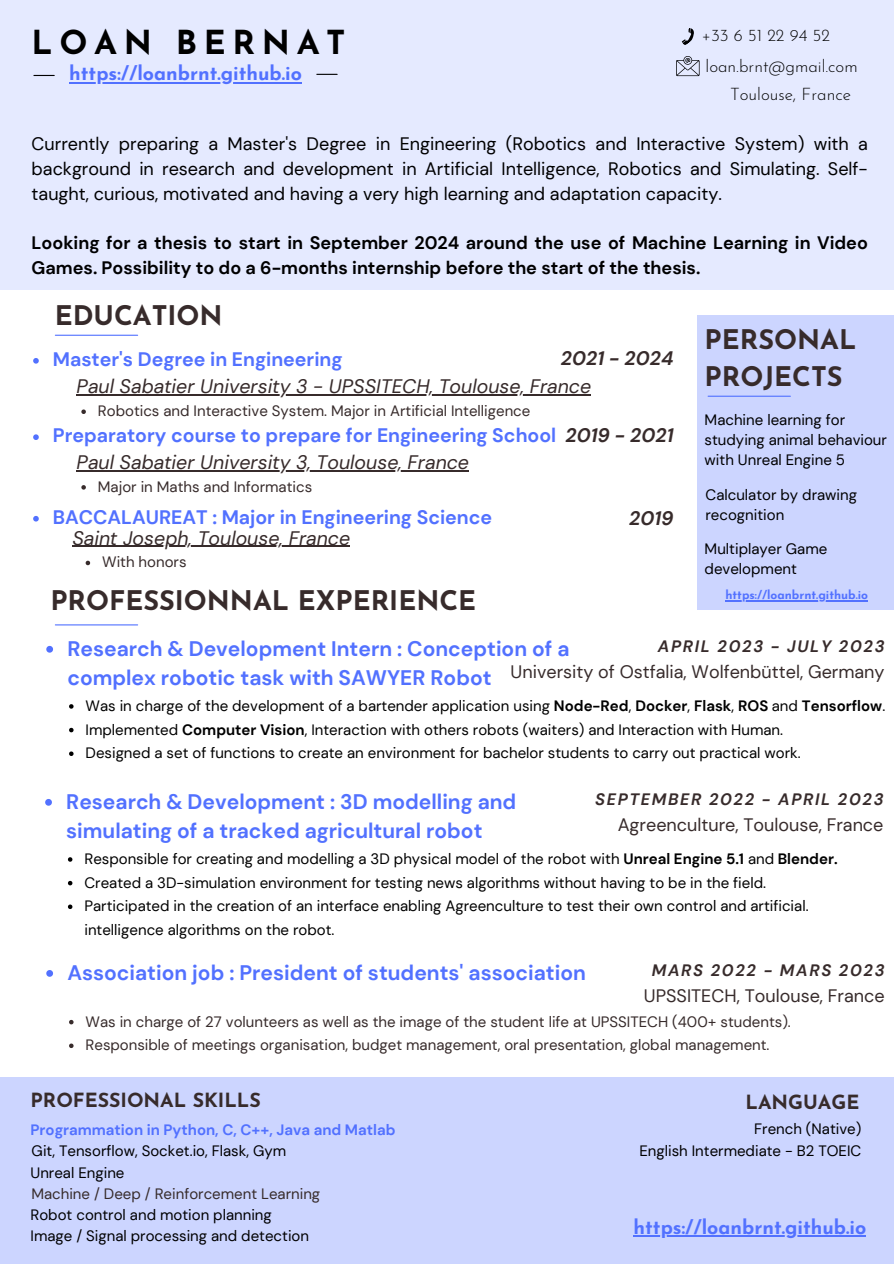
<style>
.page{position:relative;width:894px;height:1264px;background:#fff}
.page>*{position:absolute;margin:0;border:0;box-sizing:border-box;transform-origin:0 0}
.t1{font:700 33px "Josefin Sans";letter-spacing:.2em;color:#000}
.t2{font:700 27px "Josefin Sans";color:#372b2b}
.t3{font:700 21px/29.2px "DM Sans";color:#5271ff}
.t4{font:700 19.65px "Josefin Sans";color:#5271ff}
.t5{font:italic 19.5px "DM Sans";color:#372b2b}
.t6{font:700 19.5px "DM Sans";color:#5271ff}
.t7{font:700 19.5px "Josefin Sans";color:#372b2b}
.t8{font:italic 700 19.5px "DM Sans";color:#372b2b}
.t9{font:18px/24.8px "DM Sans";color:#000;text-align:justify}
.t10{font:700 18px/24.8px "DM Sans";color:#000}
.t11{font:18px "DM Sans";color:#372b2b}
.t12{font:300 16.95px "Josefin Sans";color:#030303}
.t13{font:italic 700 16.5px "DM Sans";letter-spacing:.1em;color:#372b2b}
.t14{font:15px/20.2px "DM Sans";color:#000}
.t15{font:15px "DM Sans";color:#372b2b}
.t16{font:700 15px "DM Sans";color:#5271ff}
.t17{font:700 12px "Josefin Sans";color:#5271ff}
.s1{font-weight:700}
</style>
<div class="page">
<div style="left:0;top:0;width:893px;height:289px;background:#e5eaff"></div>
<svg style="left:34px;top:75px;width:20px;height:1px"></svg>
<svg style="left:676px;top:56px;width:23px;height:20px"></svg>
<svg style="left:681px;top:28px;width:13px;height:17px"></svg>
<hr style="left:55px;top:335px;width:83px;height:1px;background:#5271ff">
<svg style="left:46px;top:646px;width:7px;height:6px"></svg>
<hr style="left:55px;top:624px;width:83px;height:1px;background:#5271ff">
<svg style="left:69px;top:704px;width:5px;height:4px"></svg>
<svg style="left:69px;top:727px;width:5px;height:5px"></svg>
<svg style="left:69px;top:751px;width:5px;height:5px"></svg>
<svg style="left:33px;top:516px;width:6px;height:5px"></svg>
<hr style="left:72px;top:545px;width:278px;height:2px;background:#372b2b">
<svg style="left:86px;top:560px;width:4px;height:5px"></svg>
<svg style="left:33px;top:358px;width:6px;height:5px"></svg>
<hr style="left:77px;top:394px;width:514px;height:1px;background:#372b2b">
<svg style="left:81px;top:409px;width:5px;height:5px"></svg>
<svg style="left:33px;top:434px;width:6px;height:6px"></svg>
<hr style="left:77px;top:470px;width:392px;height:1px;background:#372b2b">
<svg style="left:81px;top:485px;width:5px;height:4px"></svg>
<hr style="left:69px;top:82px;width:233px;height:2px;background:#5271ff">
<svg style="left:68px;top:857px;width:4px;height:4px"></svg>
<svg style="left:68px;top:880px;width:4px;height:5px"></svg>
<svg style="left:68px;top:904px;width:4px;height:5px"></svg>
<svg style="left:45px;top:799px;width:7px;height:6px"></svg>
<svg style="left:317px;top:74px;width:20px;height:1px"></svg>
<svg style="left:46px;top:970px;width:7px;height:6px"></svg>
<svg style="left:69px;top:1019px;width:5px;height:5px"></svg>
<svg style="left:69px;top:1043px;width:5px;height:5px"></svg>
<div style="left:0;top:1077px;width:893px;height:186px;background:#ccd5ff"></div>
<hr style="left:633px;top:1235px;width:233px;height:2px;background:#5271ff">
<div style="left:697px;top:315px;width:196px;height:294px;background:#ccd5ff"></div>
<hr style="left:708px;top:395px;width:82px;height:2px;background:#5271ff">
<hr style="left:725px;top:600px;width:142px;height:1px;background:#5271ff">
<p class="t1" style="left:32px;top:29px;width:315px">LOAN BERNAT</p>
<p class="t4" style="left:69px;top:66px;width:234px">https://loanbrnt.github.io</p>
<p class="t12" style="left:701px;top:28px;width:130px">+33 6 51 22 94 52</p>
<p class="t12" style="left:705px;top:59px;width:154px">loan.brnt@gmail.com</p>
<p class="t12" style="left:729px;top:88px;width:122px">Toulouse, France</p>
<p class="t9" style="left:32px;top:131px;width:837px">Currently preparing a Master's Degree in Engineering (Robotics and Interactive System) with a background in research and development in Artificial Intelligence, Robotics and Simulating. Self&shy;taught, curious, motivated and having a very high learning and adaptation capacity.</p>
<p class="t10" style="left:32px;top:231px;width:837px">Looking for a thesis to start in September 2024 around the use of Machine Learning in Video<br>Games. Possibility to do a 6-months internship before the start of the thesis.</p>
<p class="t2" style="left:55px;top:305px;width:169px">EDUCATION</p>
<p class="t8" style="left:560px;top:345px;width:114px">2021 - 2024</p>
<p class="t6" style="left:53px;top:346px;width:291px">Master's Degree in Engineering</p>
<p class="t5" style="left:77px;top:374px;width:516px">Paul Sabatier University 3 - UPSSITECH, Toulouse, France</p>
<p class="t15" style="left:98px;top:401px;width:434px">Robotics and Interactive System. Major in Artificial Intelligence</p>
<p class="t6" style="left:53px;top:423px;width:505px">Preparatory course to prepare for Engineering School</p>
<p class="t5" style="left:77px;top:449px;width:394px">Paul Sabatier University 3, Toulouse, France</p>
<p class="t15" style="left:98px;top:477px;width:216px">Major in Maths and Informatics</p>
<p class="t8" style="left:565px;top:422px;width:109px">2019 - 2021</p>
<p class="t6" style="left:53px;top:504px;width:441px">BACCALAUREAT : Major in Engineering Science</p>
<p class="t8" style="left:629px;top:506px;width:46px">2019</p>
<p class="t5" style="left:72px;top:525px;width:279px">Saint Joseph, Toulouse, France</p>
<p class="t15" style="left:102px;top:552px;width:86px">With honors</p>
<p class="t2" style="left:50px;top:590px;width:427px">PROFESSIONNAL EXPERIENCE</p>
<p class="t2" style="left:704px;top:328px;width:153px">PERSONAL</p>
<p class="t2" style="left:704px;top:366px;width:139px">PROJECTS</p>
<p class="t14" style="left:704px;top:409px;width:184px">Machine learning for studying animal behaviour with Unreal Engine 5</p>
<p class="t14" style="left:705px;top:484px;width:153px">Calculator by drawing recognition</p>
<p class="t14" style="left:704px;top:539px;width:124px">Multiplayer Game development</p>
<p class="t17" style="left:725px;top:590px;width:144px">https://loanbrnt.github.io</p>
<p class="t13" style="left:657px;top:635px;width:228px">APRIL 2023 - JULY 2023</p>
<p class="t3" style="left:67px;top:634px;width:503px">Research &amp; Development Intern : Conception of a complex robotic task with SAWYER Robot</p>
<p class="t11" style="left:510px;top:660px;width:375px">University of Ostfalia, Wolfenbüttel, Germany</p>
<p class="t14" style="left:86px;top:695px;width:801px">Was in charge of the development of a bartender application using <span class="s1">Node-Red</span>, <span class="s1">Docker</span>, <span class="s1">Flask</span>, <span class="s1">ROS</span> and <span class="s1">Tensorflow</span>.</p>
<p class="t14" style="left:86px;top:719px;width:699px">Implemented <span class="s1">Computer Vision</span>, Interaction with others robots (waiters) and Interaction with Human.</p>
<p class="t14" style="left:86px;top:743px;width:716px">Designed a set of functions to create an environment for bachelor students to carry out practical work.</p>
<p class="t3" style="left:66px;top:787px;width:451px">Research &amp; Development : 3D modelling and simulating of a tracked agricultural robot</p>
<p class="t13" style="left:595px;top:788px;width:290px">SEPTEMBER 2022 - APRIL 2023</p>
<p class="t11" style="left:617px;top:813px;width:267px">Agreenculture, Toulouse, France</p>
<p class="t14" style="left:84px;top:848px;width:754px">Responsible for creating and modelling a 3D physical model of the robot with <span class="s1">Unreal Engine 5.1</span> and <span class="s1">Blender.</span></p>
<p class="t14" style="left:84px;top:872px;width:683px">Created a 3D-simulation environment for testing news algorithms without having to be in the field.</p>
<p class="t14" style="left:84px;top:894px;width:725px;line-height:23.7px">Participated in the creation of an interface enabling Agreenculture to test their own control and artificial. intelligence algorithms on the robot.</p>
<p class="t13" style="left:651px;top:959px;width:234px">MARS 2022 - MARS 2023</p>
<p class="t15" style="left:86px;top:1011px;width:706px">Was in charge of 27 volunteers as well as the image of the student life at UPSSITECH (400+ students).</p>
<p class="t15" style="left:86px;top:1035px;width:685px">Responsible of meetings organisation, budget management, oral presentation, global management.</p>
<p class="t7" style="left:31px;top:1091px;width:232px">PROFESSIONAL SKILLS</p>
<p class="t16" style="left:31px;top:1119px;width:366px">Programmation in Python, C, C++, Java and Matlab</p>
<p class="t3" style="left:67px;top:958px;width:520px">Association job : President of students' association</p>
<p class="t11" style="left:643px;top:984px;width:242px">UPSSITECH, Toulouse, France</p>
<p class="t7" style="left:745px;top:1094px;width:115px">LANGUAGE</p>
<p class="t14" style="left:754px;top:1118px;width:109px">French (Native)</p>
<p class="t14" style="left:639px;top:1140px;width:223px">English Intermediate - B2 TOEIC</p>
<p class="t14" style="left:32px;top:1141px;width:256px">Git, Tensorflow, Socket.io, Flask, Gym</p>
<p class="t14" style="left:31px;top:1163px;width:95px">Unreal Engine</p>
<p class="t15" style="left:31px;top:1184px;width:290px">Machine / Deep / Reinforcement Learning</p>
<p class="t14" style="left:31px;top:1204px;width:243px">Robot control and motion planning</p>
<p class="t14" style="left:31px;top:1225px;width:280px">Image / Signal processing and detection</p>
<p class="t4" style="left:633px;top:1218px;width:234px">https://loanbrnt.github.io</p>
</div>
